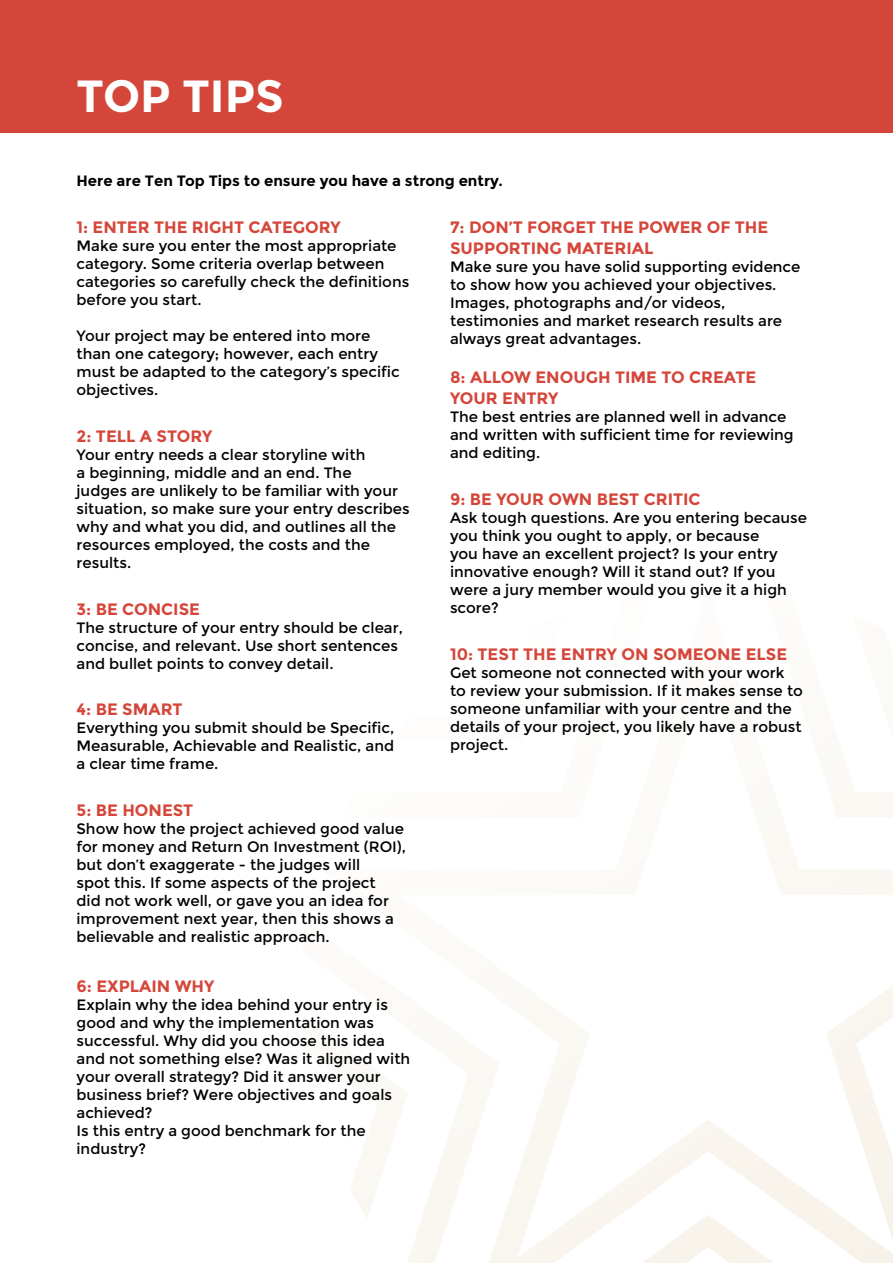
<style>
.page{position:relative;width:893px;height:1263px;background:#fff}
.page>*{position:absolute;margin:0;border:0;box-sizing:border-box;transform-origin:0 0}
.t1{font:700 45px "Montserrat";color:#fff}
.t2{font:700 16.5px/21px "Montserrat";color:#d5463a}
.t3{font:15px/18px "Montserrat";color:#000}
.t4{font:700 15px "Montserrat";color:#000}
</style>
<div class="page">
<svg style="left:350px;top:778px;width:543px;height:485px"></svg>
<div style="left:0;top:0;width:893px;height:133px;background:#d5463a"></div>
<h1 class="t1" style="left:77px;top:69px;width:209px">TOP TIPS</h1>
<p class="t4" style="left:77px;top:171px;width:428px">Here are Ten Top Tips to ensure you have a strong entry.</p>
<p class="t2" style="left:450px;top:217px;width:320px">7: DON’T FORGET THE POWER OF THE<br>SUPPORTING MATERIAL</p>
<p class="t3" style="left:450px;top:258px;width:352px">Make sure you have solid supporting evidence to show how you achieved your objectives.<br>Images, photographs and/or videos, testimonies and market research results are always great advantages.</p>
<p class="t2" style="left:450px;top:367px;width:308px">8: ALLOW ENOUGH TIME TO CREATE<br>YOUR ENTRY</p>
<p class="t3" style="left:450px;top:408px;width:345px">The best entries are planned well in advance and written with sufficient time for reviewing and editing.</p>
<p class="t2" style="left:450px;top:489px;width:252px">9: BE YOUR OWN BEST CRITIC</p>
<p class="t3" style="left:450px;top:509px;width:359px">Ask tough questions. Are you entering because you think you ought to apply, or because<br>you have an excellent project? Is your entry innovative enough? Will it stand out? If you were a jury member would you give it a high score?</p>
<p class="t2" style="left:450px;top:643px;width:339px">10: TEST THE ENTRY ON SOMEONE ELSE</p>
<p class="t3" style="left:450px;top:663px;width:354px">Get someone not connected with your work to review your submission. If it makes sense to someone unfamiliar with your centre and the details of your project, you likely have a robust project.</p>
<p class="t2" style="left:77px;top:217px;width:266px">1: ENTER THE RIGHT CATEGORY</p>
<p class="t3" style="left:77px;top:237px;width:334px">Make sure you enter the most appropriate category. Some criteria overlap between categories so carefully check the definitions before you start.</p>
<p class="t3" style="left:77px;top:327px;width:325px">Your project may be entered into more than one category; however, each entry must be adapted to the category’s specific objectives.</p>
<p class="t2" style="left:77px;top:426px;width:137px">2: TELL A STORY</p>
<p class="t3" style="left:77px;top:446px;width:335px">Your entry needs a clear storyline with<br>a beginning, middle and an end. The<br>judges are unlikely to be familiar with your situation, so make sure your entry describes why and what you did, and outlines all the resources employed, the costs and the results.</p>
<p class="t2" style="left:77px;top:598px;width:125px">3: BE CONCISE</p>
<p class="t3" style="left:77px;top:618px;width:328px">The structure of your entry should be clear, concise, and relevant. Use short sentences and bullet points to convey detail.</p>
<p class="t2" style="left:77px;top:699px;width:108px">4: BE SMART</p>
<p class="t3" style="left:77px;top:719px;width:319px;text-align:justify">Everything you submit should be Specific, Measurable, Achievable and Realistic, and a clear time frame.</p>
<p class="t2" style="left:77px;top:800px;width:118px">5: BE HONEST</p>
<p class="t3" style="left:77px;top:820px;width:331px">Show how the project achieved good value for money and Return On Investment (ROI), but don’t exaggerate - the judges will<br>spot this. If some aspects of the project<br>did not work well, or gave you an idea for improvement next year, then this shows a believable and realistic approach.</p>
<p class="t2" style="left:77px;top:976px;width:139px">6: EXPLAIN WHY</p>
<p class="t3" style="left:77px;top:996px;width:335px">Explain why the idea behind your entry is good and why the implementation was successful. Why did you choose this idea and not something else? Was it aligned with your overall strategy? Did it answer your business brief? Were objectives and goals achieved?<br>Is this entry a good benchmark for the industry?</p>
</div>
